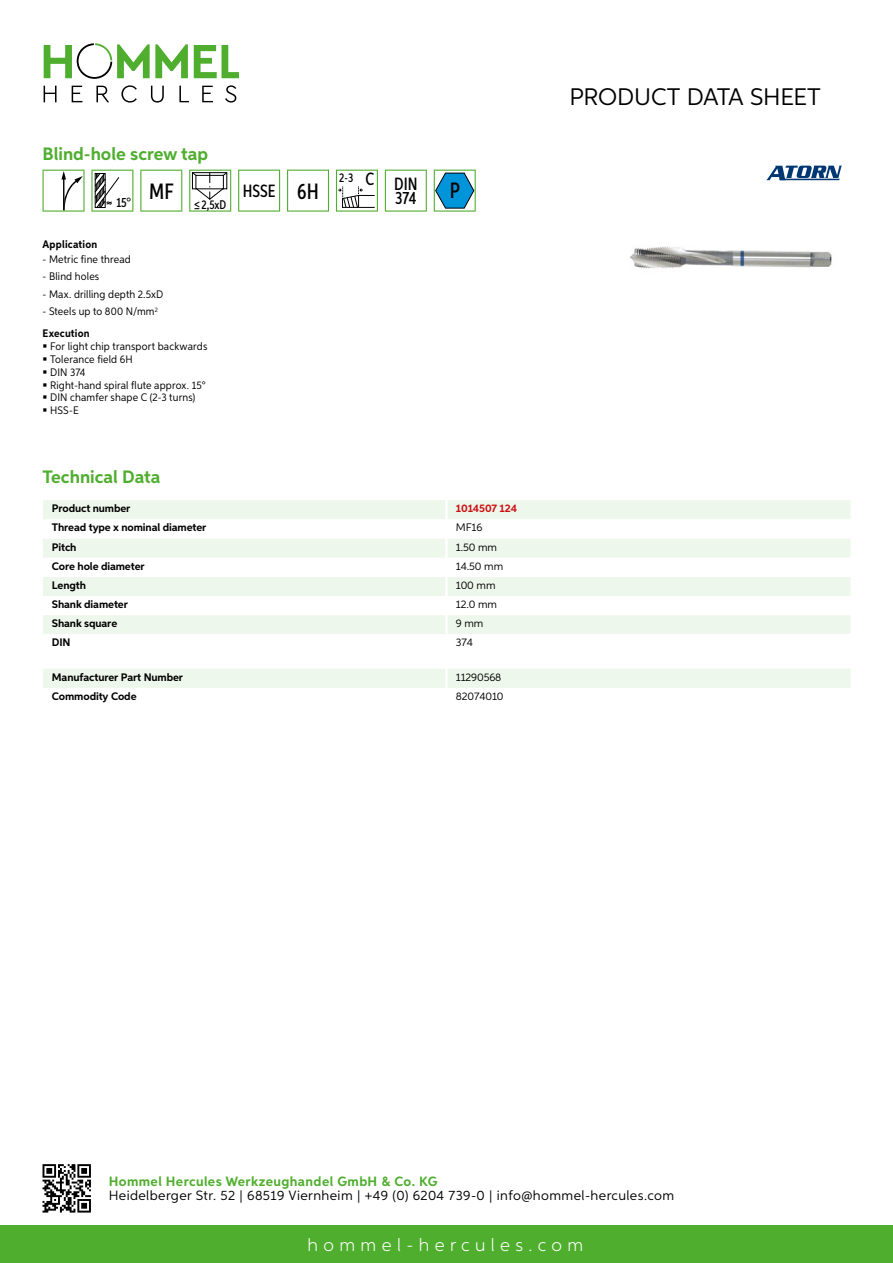
<style>
.page{position:relative;width:893px;height:1263px;background:#fff}
.page>*{position:absolute;margin:0;border:0;box-sizing:border-box;transform-origin:0 0}
.t1{font:24px "Aspira";letter-spacing:-.01em;color:#000}
.t2{font:500 22.2px "Aspira XX Nar";color:#000}
.t3{font:700 18px "Aspira";color:#50ae2f}
.t4{font:300 18px "Aspira";letter-spacing:.3em;color:#fff}
.t5{font:500 17.85px/14.9px "Aspira XX Nar";color:#000;text-align:right}
.t6{font:13.5px "Aspira";letter-spacing:.03em;color:#000}
.t7{font:700 13.5px "Aspira";letter-spacing:.03em;color:#50ae2f}
.t8{font:500 13.35px "Aspira XX Nar";color:#000}
.t9{font:500 12.6px "Aspira XX Nar";color:#000}
.t10{font:10.95px/12.8px "Aspira Nar";letter-spacing:.015em;color:#000}
.t11{font:700 10.95px "Aspira";letter-spacing:-.01em;color:#000}
.t12{font:10.95px "Aspira";letter-spacing:-.01em;color:#000}
.t13{font:700 10.95px "Aspira Nar";letter-spacing:.02em;color:#000}
.t14{font:700 10.95px "Aspira";letter-spacing:-.01em;color:#cd1013}
.s1{font-weight:700}
.s2{font-size:22.2px}
</style>
<div class="page">
<div style="left:0;top:1226px;width:893px;height:37px;background:#50ae2f"></div>
<svg style="left:43px;top:1164px;width:48px;height:48px"></svg>
<svg style="left:194px;top:45px;width:45px;height:33px"></svg>
<svg style="left:44px;top:43px;width:144px;height:36px"></svg>
<svg style="left:44px;top:86px;width:13px;height:16px"></svg>
<svg style="left:72px;top:86px;width:10px;height:16px"></svg>
<svg style="left:96px;top:86px;width:13px;height:16px"></svg>
<svg style="left:121px;top:85px;width:16px;height:18px"></svg>
<svg style="left:151px;top:86px;width:13px;height:17px"></svg>
<svg style="left:179px;top:86px;width:10px;height:16px"></svg>
<svg style="left:202px;top:86px;width:11px;height:16px"></svg>
<svg style="left:225px;top:85px;width:11px;height:18px"></svg>
<div style="left:43px;top:500px;width:807px;height:19px;background:#eef7eb"></div>
<svg style="left:43px;top:539px;width:807px;height:95px;fill:#eef7eb"></svg>
<hr style="left:445px;top:500px;width:3px;height:19px;background:#fff">
<hr style="left:445px;top:539px;width:3px;height:19px;background:#fff">
<hr style="left:445px;top:558px;width:3px;height:19px;background:#fff">
<hr style="left:445px;top:577px;width:3px;height:19px;background:#fff">
<hr style="left:445px;top:596px;width:3px;height:19px;background:#fff">
<hr style="left:445px;top:615px;width:3px;height:19px;background:#fff">
<div style="left:43px;top:669px;width:807px;height:19px;background:#eef7eb"></div>
<svg style="left:43px;top:170px;width:42px;height:42px"></svg>
<svg style="left:91px;top:170px;width:42px;height:42px"></svg>
<svg style="left:140px;top:170px;width:42px;height:42px"></svg>
<svg style="left:189px;top:170px;width:42px;height:42px"></svg>
<svg style="left:238px;top:170px;width:42px;height:42px"></svg>
<svg style="left:287px;top:170px;width:42px;height:42px"></svg>
<svg style="left:336px;top:170px;width:42px;height:42px"></svg>
<svg style="left:385px;top:170px;width:42px;height:42px"></svg>
<svg style="left:434px;top:170px;width:42px;height:42px"></svg>
<img style="left:630px;top:246px;width:202px;height:23px">
<svg style="left:766px;top:166px;width:76px;height:14px"></svg>
<h3 class="t3" style="left:43px;top:142px;width:167px">Blind-hole screw tap</h3>
<p class="t8" style="left:116px;top:195px;width:59px">15° <sup>MF</sup></p>
<p class="t9" style="left:194px;top:197px;width:34px">≤2,5xD</p>
<p class="t13" style="left:43px;top:237px;width:56px">Application</p>
<p class="t10" style="left:43px;top:252px;width:90px">- Metric fine thread</p>
<p class="t10" style="left:43px;top:270px;width:58px">- Blind holes</p>
<p class="t10" style="left:43px;top:287px;width:122px">- Max. drilling depth 2.5xD</p>
<p class="t10" style="left:43px;top:300px;width:117px;line-height:22.2px">- Steels up to 800 N/mm<sup>2<br></sup><span class="s1">Execution</span></p>
<p class="t10" style="left:50px;top:340px;width:159px">For light chip transport backwards<br>Tolerance field 6H<br>DIN 374<br>Right-hand spiral flute approx. 15°<br>DIN chamfer shape C (2-3 turns)<br>HSS-E</p>
<h3 class="t5" style="left:243px;top:183px;width:78px">HSSE <span class="s2">6H</span></h3>
<h3 class="t5" style="left:339px;top:176px;width:80px"><sup>2-3</sup> C DIN<br>374</h3>
<h2 class="t2" style="left:450px;top:177px;width:12px">P</h2>
<h3 class="t3" style="left:43px;top:466px;width:120px">Technical Data</h3>
<p class="t11" style="left:52px;top:502px;width:80px">Product number</p>
<p class="t14" style="left:456px;top:502px;width:63px">1014507 124</p>
<p class="t11" style="left:52px;top:521px;width:156px">Thread type x nominal diameter</p>
<p class="t12" style="left:456px;top:521px;width:28px">MF16</p>
<p class="t11" style="left:52px;top:540px;width:26px">Pitch</p>
<p class="t12" style="left:456px;top:540px;width:43px">1.50 mm</p>
<p class="t11" style="left:52px;top:559px;width:94px">Core hole diameter</p>
<p class="t12" style="left:456px;top:559px;width:49px">14.50 mm</p>
<p class="t11" style="left:52px;top:578px;width:36px">Length</p>
<p class="t12" style="left:456px;top:578px;width:41px">100 mm</p>
<p class="t11" style="left:52px;top:597px;width:78px">Shank diameter</p>
<p class="t12" style="left:456px;top:597px;width:43px">12.0 mm</p>
<p class="t11" style="left:52px;top:616px;width:67px">Shank square</p>
<p class="t12" style="left:456px;top:617px;width:29px">9 mm</p>
<p class="t11" style="left:52px;top:636px;width:20px">DIN</p>
<p class="t12" style="left:456px;top:636px;width:19px">374</p>
<p class="t11" style="left:52px;top:670px;width:133px">Manufacturer Part Number</p>
<p class="t12" style="left:456px;top:670px;width:47px">11290568</p>
<p class="t11" style="left:52px;top:689px;width:86px">Commodity Code</p>
<p class="t12" style="left:456px;top:689px;width:49px">82074010</p>
<h1 class="t1" style="left:569px;top:82px;width:253px">Product data sh eet</h1>
<p class="t7" style="left:109px;top:1172px;width:330px">Hommel Hercules Werkzeughandel GmbH &amp; Co. KG</p>
<p class="t6" style="left:109px;top:1187px;width:567px">Heidelberger Str. 52 | 68519 Viernheim | +49 (0) 6204 739-0 | info@hommel-hercules.com</p>
<h3 class="t4" style="left:307px;top:1234px;width:277px">hommel-hercules.com</h3>
</div>
